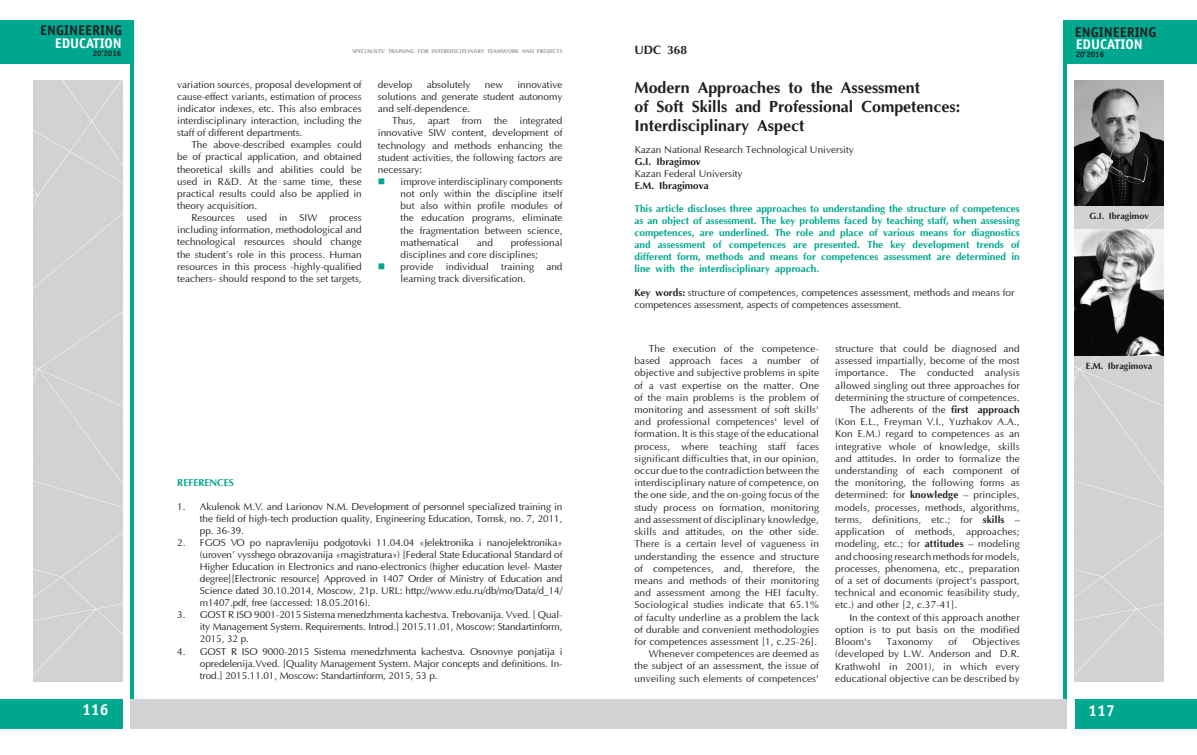
<style>
.page{position:relative;width:1197px;height:755px;background:#fff}
.page>*{position:absolute;margin:0;border:0;box-sizing:border-box;transform-origin:0 0}
.t1{font:700 16px/19.2px "AG Optima";color:#231f20}
.t2{font:700 16px "Officina Sans C";color:#fff}
.t3{font:700 14px "Officina Sans C";color:#231f20}
.t4{font:700 14px "Officina Sans C";color:#fff}
.t5{font:700 12px "AG Optima";color:#231f20}
.t6{font:10px/12.2px "Optima";letter-spacing:.01em;color:#231f20;text-align:justify}
.t7{font:700 10px/12px "AG Optima";color:#00a78f;text-align:justify}
.t8{font:700 10px "AG Optima";color:#231f20}
.t9{font:700 9px "AG Optima";color:#231f20}
.t10{font:700 8px "Officina Sans C";color:#231f20}
.t11{font:700 5.5px "AG Optima";letter-spacing:.01em;color:#939598}
.s1{font-family:"AG Optima";font-weight:700}
</style>
<div class="page">
<div style="left:1063px;top:20px;width:133px;height:43px;background:#00a78f"></div>
<div style="left:1074px;top:698px;width:122px;height:30px;background:#00a78f"></div>
<hr style="left:1063px;top:45px;width:3px;height:653px;background:#00a78f">
<div style="left:598px;top:698px;width:468px;height:30px;background:#d1d2d4"></div>
<div style="left:1074px;top:205px;width:89px;height:476px;background:#d3d3d3"></div>
<div style="left:0;top:698px;width:122px;height:30px;background:#00a78f"></div>
<div style="left:0;top:20px;width:133px;height:43px;background:#00a78f"></div>
<hr style="left:130px;top:45px;width:3px;height:653px;background:#00a78f">
<div style="left:33px;top:80px;width:89px;height:601px;background:#d3d3d3"></div>
<div style="left:130px;top:698px;width:468px;height:30px;background:#d1d2d4"></div>
<img style="left:1074px;top:80px;width:89px;height:125px">
<img style="left:1074px;top:229px;width:89px;height:126px">
<h2 class="t3" style="left:40px;top:23px;width:83px">ENGINEERING</h2>
<h2 class="t4" style="left:55px;top:35px;width:69px">EDUCATION</h2>
<p class="t10" style="left:93px;top:49px;width:30px">20’2016</p>
<p class="t11" style="left:352px;top:48px;width:211px">SPECIALISTS' TRAINING FOR INTERDISCIPLINARY TEAMWORK AND PROJECTS</p>
<p class="t6" style="left:177px;top:78px;width:186px">variation sources, proposal development of cause-effect variants, estimation of process indicator indexes, etc. This also embraces interdisciplinary interaction, including the staff of different departments.</p>
<p class="t6" style="left:177px;top:139px;width:186px;text-indent:14px">The above-described examples could be of practical application, and obtained theoretical skills and abilities could be used in R&amp;D. At the same time, these practical results could also be applied in theory acquisition.</p>
<p class="t6" style="left:177px;top:212px;width:186px;text-indent:14px">Resources used in SIW process including information, methodological and technological resources should change the student’s role in this process. Human resources in this process -highly-qualified teachers- should respond to the set targets,</p>
<p class="t6" style="left:378px;top:78px;width:36px">develop</p>
<p class="t6" style="left:426px;top:78px;width:45px">absolutely</p>
<p class="t6" style="left:485px;top:78px;width:20px">new</p>
<p class="t6" style="left:378px;top:78px;width:186px;text-indent:139px">innovative solutions and generate student autonomy and self-dependence.</p>
<p class="t6" style="left:378px;top:115px;width:186px;text-indent:14px">Thus, apart from the integrated innovative SIW content, development of technology and methods enhancing the student activities, the following factors are necessary:</p>
<p class="t6" style="left:400px;top:176px;width:163px">improve interdisciplinary components not only within the discipline itself but also within profile modules of the education programs, eliminate the fragmentation between science, mathematical</p>
<p class="t6" style="left:400px;top:236px;width:163px;text-align:left;text-indent:110px">professional disciplines and core disciplines; provide individual training and learning track diversification.</p>
<p class="t6" style="left:477px;top:236px;width:18px">and</p>
<h1 class="t2" style="left:82px;top:700px;width:28px">116</h1>
<p class="t7" style="left:177px;top:477px;width:58px">REFERENCES</p>
<p class="t6" style="left:200px;top:501px;width:364px;text-indent:-23px">1. Akulenok M.V. and Larionov N.M. Development of personnel specialized training in the field of high-tech production quality, Engineering Education, Tomsk, no. 7, 2011, pp. 36-39.</p>
<p class="t6" style="left:200px;top:537px;width:364px;text-indent:-23px">2. FGOS VO po napravleniju podgotovki 11.04.04 «Jelektronika i nanojelektronika» (uroven’ vysshego obrazovanija «magistratura») [Federal State Educational Standard of Higher Education in Electronics and nano-electronics (higher education level- Master degree][Electronic resource] Approved in 1407 Order of Ministry of Education and Science dated 30.10.2014, Moscow, 21p. URL: http://www.edu.ru/db/mo/Data/d_14/ m1407.pdf, free (accessed: 18.05.2016).</p>
<p class="t6" style="left:200px;top:609px;width:364px;text-indent:-23px">3. GOST R ISO 9001-2015 Sistema menedzhmenta kachestva. Trebovanija. Vved. [ Qual&shy;ity Management System. Requirements. Introd.] 2015.11.01, Moscow: Standartinform, 2015, 32 p.</p>
<p class="t6" style="left:200px;top:645px;width:364px;text-indent:-23px">4. GOST R ISO 9000-2015 Sistema menedzhmenta kachestva. Osnovnye ponjatija i opredelenija.Vved. [Quality Management System. Major concepts and definitions. In&shy;trod.] 2015.11.01, Moscow: Standartinform, 2015, 53 p.</p>
<p class="t5" style="left:634px;top:43px;width:54px">UDC 368</p>
<h1 class="t1" style="left:634px;top:78px;width:327px">Modern Approaches to the Assessment<br>of Soft Skills and Professional Competences:<br>Interdisciplinary Aspect</h1>
<p class="t6" style="left:634px;top:144px;width:220px">Kazan National Research Technological University</p>
<p class="t8" style="left:634px;top:156px;width:68px">G.I. Ibragimov</p>
<p class="t6" style="left:634px;top:168px;width:109px">Kazan Federal University</p>
<p class="t8" style="left:634px;top:180px;width:75px">E.M. Ibragimova</p>
<p class="t7" style="left:634px;top:202px;width:386px">This article discloses three approaches to understanding the structure of competences as an object of assessment. The key problems faced by teaching staff, when assessing competences, are underlined. The role and place of various means for diagnostics and assessment of competences are presented. The key development trends of different form, methods and means for competences assessment are determined in line with the interdisciplinary approach.</p>
<p class="t6" style="left:634px;top:287px;width:381px"><span class="s1">Key words:</span> structure of competences, competences assessment, methods and means for competences assessment, aspects of competences assessment.</p>
<p class="t6" style="left:634px;top:342px;width:186px;text-align:right">The execution of the competence&shy;based approach faces a number of objective and subjective problems in spite of a vast expertise on the matter. One of the main problems is the problem of monitoring and assessment of soft skills' and professional competences' level of formation. It is this stage of the educational process, where teaching staff faces significant difficulties that, in our opinion, occur due to the contradiction between the interdisciplinary nature of competence, on the one side, and the on-going focus of the study process on formation, monitoring and assessment of disciplinary knowledge, skills and attitudes, on the other side.<br>There is a certain level of vagueness in understanding the essence and structure of competences, and, therefore, the means and methods of their monitoring and assessment among the HEI faculty.<br>Sociological studies indicate that 65.1% of faculty underline as a problem the lack of durable and convenient methodologies for competences assessment [1, c.25-26].<br>Whenever competences are deemed as the subject of an assessment, the issue of unveiling such elements of competences'</p>
<p class="t6" style="left:835px;top:342px;width:186px">structure that could be diagnosed and</p>
<p class="t6" style="left:835px;top:355px;width:186px">assessed impartially, become of the most</p>
<p class="t6" style="left:835px;top:367px;width:186px">importance. The conducted analysis</p>
<p class="t6" style="left:835px;top:379px;width:186px">allowed singling out three approaches for</p>
<p class="t6" style="left:835px;top:391px;width:186px">determining the structure of competences.</p>
<p class="t6" style="left:849px;top:403px;width:172px">The adherents of the <span class="s1">first approach</span></p>
<p class="t6" style="left:835px;top:416px;width:186px">(Kon E.L., Freyman V.I., Yuzhakov A.A.,</p>
<p class="t6" style="left:835px;top:428px;width:186px">Kon E.M.) regard to competences as an</p>
<p class="t6" style="left:835px;top:440px;width:186px">integrative whole of knowledge, skills</p>
<p class="t6" style="left:835px;top:452px;width:186px">and attitudes. In order to formalize the</p>
<p class="t6" style="left:835px;top:464px;width:186px">understanding of each component of</p>
<p class="t6" style="left:835px;top:477px;width:186px">the monitoring, the following forms as</p>
<p class="t6" style="left:835px;top:489px;width:186px">determined: for <span class="s1">knowledge</span> – principles,</p>
<p class="t6" style="left:835px;top:501px;width:186px">models, processes, methods, algorithms,</p>
<p class="t6" style="left:835px;top:513px;width:186px">terms, definitions, etc.; for <span class="s1">skills</span> –</p>
<p class="t6" style="left:835px;top:525px;width:186px">application of methods, approaches;</p>
<p class="t6" style="left:835px;top:538px;width:186px">modeling, etc.; for <span class="s1">attitudes</span> – modeling</p>
<p class="t6" style="left:835px;top:550px;width:186px">and choosing research methods for models,</p>
<p class="t6" style="left:835px;top:562px;width:186px">processes, phenomena, etc., preparation</p>
<p class="t6" style="left:835px;top:574px;width:186px">of a set of documents (project's passport,</p>
<p class="t6" style="left:835px;top:586px;width:186px">technical and economic feasibility study,</p>
<p class="t6" style="left:835px;top:599px;width:124px">etc.) and other [2, с.37-41].</p>
<p class="t6" style="left:849px;top:611px;width:172px">In the context of this approach another</p>
<p class="t6" style="left:835px;top:623px;width:186px">option is to put basis on the modified</p>
<p class="t6" style="left:835px;top:635px;width:37px">Bloom's</p>
<p class="t6" style="left:886px;top:635px;width:48px">Taxonomy</p>
<p class="t6" style="left:948px;top:635px;width:10px">of</p>
<p class="t6" style="left:835px;top:635px;width:186px;text-indent:137px">Objectives (developed by L.W. Anderson and D.R.<br>Krathwohl in 2001), in which every educational objective can be described by</p>
<h2 class="t3" style="left:1074px;top:24px;width:83px">ENGINEERING</h2>
<h2 class="t4" style="left:1075px;top:36px;width:69px">EDUCATION</h2>
<p class="t10" style="left:1075px;top:49px;width:30px">20’2016</p>
<p class="t9" style="left:1089px;top:211px;width:61px">G.I. Ibragimov</p>
<p class="t9" style="left:1085px;top:360px;width:68px">E.M. Ibragimova</p>
<h1 class="t2" style="left:1088px;top:700px;width:28px">117</h1>
</div>
